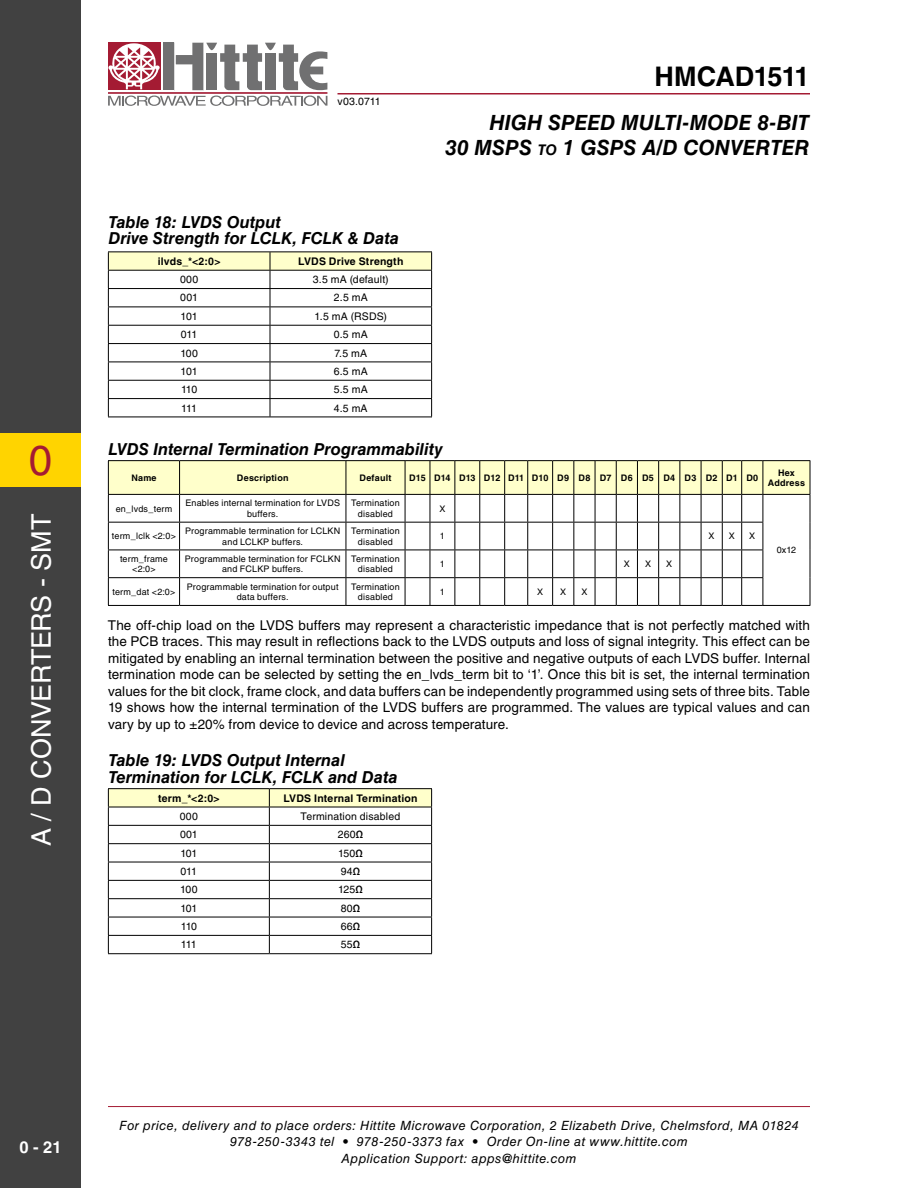
<style>
.page{position:relative;width:918px;height:1188px;background:#fff}
.page>*{position:absolute;margin:0;border:0;box-sizing:border-box;transform-origin:0 0}
.t1{font:42px "Helvetica LT Std";color:#a41b33}
.t2{font:27px "Helvetica LT Std";letter-spacing:-.015em;color:#fff}
.t3{font:700 27px "Helvetica LT Std";letter-spacing:-.02em;color:#000}
.t4{font:italic 700 21px/25.2px "Helvetica LT Std";color:#000;text-align:right}
.t5{font:italic 700 16.5px/16.5px "Helvetica LT Std";color:#000}
.t6{font:700 16.5px "Helvetica LT Std";color:#fff}
.t7{font:13.5px/16.5px "Helvetica LT Std";letter-spacing:.01em;color:#000;text-align:justify}
.t8{font:italic 12.75px/16.5px "Helvetica LT Std";letter-spacing:.035em;color:#000;text-align:center}
.t9{font:10.5px "Helvetica LT Std";letter-spacing:.01em;color:#000}
.t10{font:700 10.5px "Helvetica LT Std";letter-spacing:.015em;color:#000}
.t11{font:9px/10.5px "Helvetica LT Std";letter-spacing:.02em;color:#000;text-align:center}
.t12{font:700 9px/10.5px "Helvetica LT Std";letter-spacing:.02em;color:#000;text-align:center}
.s1{font-size:14.7px}
.s2{font-weight:700}
</style>
<div class="page">
<hr style="left:108px;top:1106px;width:702px;height:1px;background:#a41b33">
<div style="left:0;top:0;width:81px;height:1188px;background:#414141"></div>
<div style="left:0;top:433px;width:81px;height:54px;background:#ffd400"></div>
<div style="left:163px;top:43px;width:11px;height:47px;background:#707071"></div>
<div style="left:108px;top:43px;width:52px;height:47px;background:#a41b33"></div>
<hr style="left:108px;top:92px;width:219px;height:2px;background:#a41b33">
<svg style="left:176px;top:43px;width:151px;height:47px"></svg>
<svg style="left:108px;top:96px;width:219px;height:10px"></svg>
<svg style="left:108px;top:43px;width:52px;height:46px"></svg>
<hr style="left:338px;top:93px;width:472px;height:1px;background:#a41b33">
<hr style="left:108px;top:251px;width:162px;height:1px;background:#000">
<hr style="left:270px;top:251px;width:162px;height:1px;background:#000">
<svg style="left:108px;top:252px;width:324px;height:165px"></svg>
<hr style="left:108px;top:417px;width:162px;height:1px;background:#000">
<hr style="left:270px;top:417px;width:162px;height:1px;background:#000">
<svg style="left:108px;top:460px;width:703px;height:146px"></svg>
<hr style="left:108px;top:788px;width:161px;height:1px;background:#000">
<hr style="left:269px;top:788px;width:163px;height:1px;background:#000">
<svg style="left:108px;top:789px;width:324px;height:164px"></svg>
<hr style="left:108px;top:953px;width:161px;height:1px;background:#000">
<hr style="left:269px;top:953px;width:163px;height:1px;background:#000">
<h1 class="t1" style="left:29px;top:436px;width:25px">0</h1>
<h2 class="t2" style="left:26px;top:846px;width:333px;rotate:-90deg">A / D Converters - SMT</h2>
<p class="t9" style="left:338px;top:95px;width:44px">v03.0711</p>
<h2 class="t3" style="left:655px;top:60px;width:157px">HMCAD1511</h2>
<h3 class="t4" style="left:445px;top:109px;width:366px">High Speed Multi-Mode 8-Bit<br>30 MSPS <span class="s1">to</span> 1 GSPS A/D Converter</h3>
<p class="t5" style="left:108px;top:213px;width:292px">Table 18: LVDS Output<br>Drive Strength for LCLK, FCLK &amp; Data</p>
<p class="t10" style="left:158px;top:255px;width:64px">ilvds_*&lt;2:0&gt;</p>
<p class="t10" style="left:298px;top:255px;width:107px">LVDS Drive Strength</p>
<p class="t9" style="left:180px;top:273px;width:20px">000</p>
<p class="t9" style="left:313px;top:273px;width:77px">3.5 mA (default)</p>
<p class="t9" style="left:180px;top:292px;width:19px">001</p>
<p class="t9" style="left:334px;top:292px;width:35px">2.5 mA</p>
<p class="t9" style="left:181px;top:310px;width:19px">101</p>
<p class="t9" style="left:315px;top:310px;width:74px">1.5 mA (RSDS)</p>
<p class="t9" style="left:181px;top:328px;width:18px">011</p>
<p class="t9" style="left:334px;top:328px;width:35px">0.5 mA</p>
<p class="t9" style="left:180px;top:347px;width:19px">100</p>
<p class="t9" style="left:334px;top:347px;width:34px">7.5 mA</p>
<p class="t9" style="left:181px;top:365px;width:19px">101</p>
<p class="t9" style="left:334px;top:365px;width:35px">6.5 mA</p>
<p class="t9" style="left:181px;top:383px;width:18px">110</p>
<p class="t9" style="left:334px;top:383px;width:35px">5.5 mA</p>
<p class="t9" style="left:181px;top:402px;width:17px">111</p>
<p class="t9" style="left:334px;top:402px;width:35px">4.5 mA</p>
<p class="t5" style="left:108px;top:440px;width:336px">LVDS Internal Termination Programmability</p>
<p class="t12" style="left:131px;top:472px;width:27px">Name</p>
<p class="t12" style="left:237px;top:472px;width:53px">Description</p>
<p class="t12" style="left:360px;top:472px;width:33px">Default</p>
<p class="t12" style="left:409px;top:472px;width:350px">D15 D14 D13 D12 D11 D10 D9 D8 D7 D6 D5 D4 D3 D2 D1 D0</p>
<p class="t12" style="left:768px;top:467px;width:39px">Hex<br>Address</p>
<p class="t11" style="left:116px;top:503px;width:58px">en_lvds_term</p>
<p class="t11" style="left:185px;top:498px;width:155px">Enables internal termination for LVDS buffers.</p>
<p class="t11" style="left:351px;top:498px;width:50px">Termination disabled</p>
<p class="t11" style="left:439px;top:503px;width:8px">X</p>
<p class="t11" style="left:777px;top:545px;width:21px">0x12</p>
<p class="t11" style="left:112px;top:531px;width:65px">term_lclk &lt;2:0&gt;</p>
<p class="t11" style="left:185px;top:526px;width:155px">Programmable termination for LCLKN and LCLKP buffers.</p>
<p class="t11" style="left:351px;top:526px;width:50px">Termination disabled</p>
<p class="t11" style="left:440px;top:531px;width:7px">1</p>
<p class="t11" style="left:709px;top:531px;width:8px">X</p>
<p class="t11" style="left:729px;top:531px;width:8px">X</p>
<p class="t11" style="left:749px;top:531px;width:8px">X</p>
<p class="t11" style="left:120px;top:553px;width:49px">term_frame &lt;2:0&gt;</p>
<p class="t11" style="left:185px;top:553px;width:156px">Programmable termination for FCLKN and FCLKP buffers.</p>
<p class="t11" style="left:351px;top:553px;width:50px">Termination disabled</p>
<p class="t11" style="left:440px;top:559px;width:7px">1</p>
<p class="t11" style="left:624px;top:559px;width:8px">X</p>
<p class="t11" style="left:645px;top:559px;width:8px">X</p>
<p class="t11" style="left:666px;top:559px;width:8px">X</p>
<p class="t11" style="left:112px;top:586px;width:64px">term_dat &lt;2:0&gt;</p>
<p class="t11" style="left:187px;top:581px;width:153px">Programmable termination for output data buffers.</p>
<p class="t11" style="left:351px;top:581px;width:50px">Termination disabled</p>
<p class="t11" style="left:440px;top:586px;width:7px">1</p>
<p class="t11" style="left:537px;top:586px;width:8px">X</p>
<p class="t11" style="left:560px;top:586px;width:8px">X</p>
<p class="t11" style="left:581px;top:586px;width:8px">X</p>
<p class="t7" style="left:108px;top:617px;width:704px">The off-chip load on the LVDS buffers may represent a characteristic impedance that is not perfectly matched with the PCB traces. This may result in reflections back to the LVDS outputs and loss of signal integrity. This effect can be mitigated by enabling an internal termination between the positive and negative outputs of each LVDS buffer. Internal termination mode can be selected by setting the en_lvds_term bit to ‘1’. Once this bit is set, the internal termination values for the bit clock, frame clock, and data buffers can be independently programmed using sets of three bits. Table 19 shows how the internal termination of the LVDS buffers are programmed. The values are typical values and can vary by up to ±20% from device to device and across temperature.</p>
<p class="t5" style="left:108px;top:752px;width:291px">Table 19: LVDS Output Internal<br>Termination for LCLK, FCLK and Data</p>
<p class="t10" style="left:158px;top:792px;width:63px">term_*&lt;2:0&gt;</p>
<p class="t10" style="left:283px;top:792px;width:136px">LVDS Internal Termination</p>
<p class="t9" style="left:180px;top:810px;width:20px">000</p>
<p class="t9" style="left:301px;top:810px;width:101px">Termination disabled</p>
<p class="t9" style="left:180px;top:829px;width:19px">001</p>
<p class="t9" style="left:338px;top:829px;width:27px">260<span class="s2">Ω</span></p>
<p class="t9" style="left:180px;top:847px;width:19px">101</p>
<p class="t9" style="left:338px;top:847px;width:26px">150<span class="s2">Ω</span></p>
<p class="t9" style="left:181px;top:865px;width:18px">011</p>
<p class="t9" style="left:341px;top:865px;width:21px">94<span class="s2">Ω</span></p>
<p class="t9" style="left:180px;top:884px;width:19px">100</p>
<p class="t9" style="left:338px;top:884px;width:26px">125<span class="s2">Ω</span></p>
<p class="t9" style="left:180px;top:902px;width:19px">101</p>
<p class="t9" style="left:341px;top:902px;width:21px">80<span class="s2">Ω</span></p>
<p class="t9" style="left:181px;top:920px;width:18px">110</p>
<p class="t9" style="left:341px;top:920px;width:21px">66<span class="s2">Ω</span></p>
<p class="t9" style="left:181px;top:939px;width:17px">111</p>
<p class="t9" style="left:341px;top:939px;width:21px">55<span class="s2">Ω</span></p>
<p class="t6" style="left:19px;top:1138px;width:44px">0 - 21</p>
<p class="t8" style="left:119px;top:1117px;width:681px">For price, delivery and to place orders: Hittite Microwave Corporation, 2 Elizabeth Drive, Chelmsford, MA 01824<br>978-250-3343 tel • 978-250-3373 fax • Order On-line at www.hittite.com<br>Application Support: apps@hittite.com</p>
</div>
